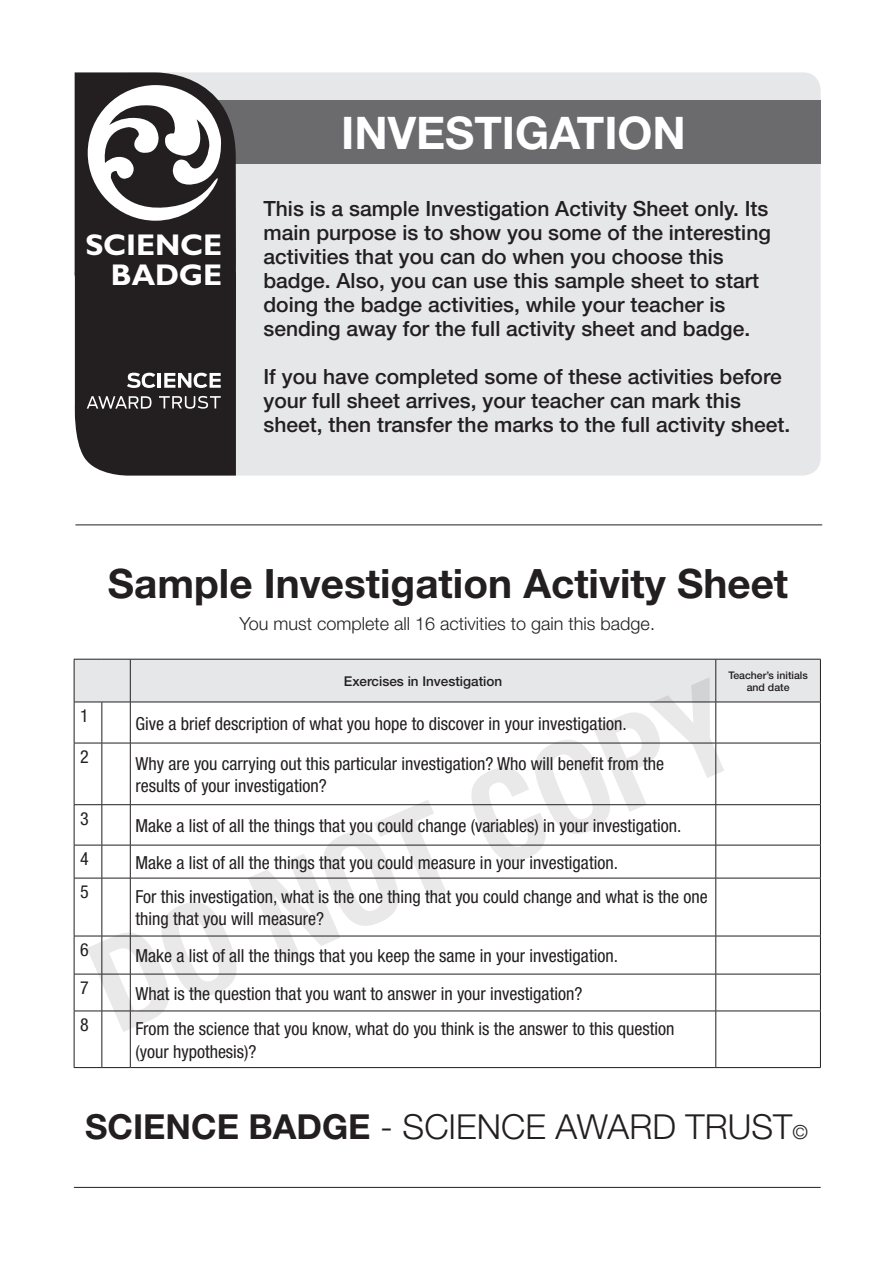
<style>
.page{position:relative;width:893px;height:1263px;background:#fff}
.page>*{position:absolute;margin:0;border:0;box-sizing:border-box;transform-origin:0 0}
.t1{font:700 45px "Helvetica Neue";color:#fff}
.t2{font:700 40.5px "Helvetica Neue";color:#231f20}
.t3{font:300 34.5px "Helvetica Neue";color:#231f20}
.t4{font:700 30px/30px "Gill Sans Std";letter-spacing:-.005em;color:#fff;text-align:right}
.t5{font:500 21px/24px "Helvetica Neue";color:#231f20}
.t6{font:condensed 18px/22.5px "Helvetica Neue";color:#231f20}
.t7{font:300 18px "Helvetica Neue";color:#231f20}
.t8{font:500 13.5px "Helvetica Neue";color:#231f20}
.t9{font:500 10.5px/12px "Helvetica Neue";color:#231f20;text-align:center}
.s1{font-weight:700}
.s2{font-size:19.5px}
</style>
<div class="page">
<div style="left:112px;top:72px;width:709px;height:404px;background:#e6e7e9;border-radius:18px"></div>
<div style="left:180px;top:100px;width:641px;height:63px;background:#6b6b6e"></div>
<hr style="left:820px;top:659px;width:1px;height:43px;background:#231f20">
<hr style="left:820px;top:702px;width:1px;height:41px;background:#231f20">
<hr style="left:716px;top:743px;width:105px;height:1px;background:#231f20">
<hr style="left:820px;top:743px;width:1px;height:61px;background:#231f20">
<hr style="left:716px;top:804px;width:105px;height:1px;background:#231f20">
<hr style="left:820px;top:805px;width:1px;height:40px;background:#231f20">
<hr style="left:716px;top:845px;width:105px;height:1px;background:#231f20">
<hr style="left:820px;top:845px;width:1px;height:33px;background:#231f20">
<hr style="left:716px;top:878px;width:105px;height:1px;background:#231f20">
<hr style="left:820px;top:878px;width:1px;height:58px;background:#231f20">
<hr style="left:716px;top:936px;width:105px;height:1px;background:#231f20">
<hr style="left:820px;top:936px;width:1px;height:38px;background:#231f20">
<hr style="left:716px;top:974px;width:105px;height:1px;background:#231f20">
<hr style="left:820px;top:974px;width:1px;height:37px;background:#231f20">
<hr style="left:716px;top:1011px;width:105px;height:1px;background:#231f20">
<hr style="left:820px;top:1011px;width:1px;height:56px;background:#231f20">
<hr style="left:716px;top:1067px;width:105px;height:1px;background:#231f20">
<hr style="left:74px;top:702px;width:1px;height:41px;background:#231f20">
<div style="left:74px;top:659px;width:746px;height:44px;background:#e6e7e9"></div>
<hr style="left:74px;top:743px;width:1px;height:61px;background:#231f20">
<svg style="left:74px;top:743px;width:13px;height:1px"></svg>
<hr style="left:74px;top:805px;width:1px;height:40px;background:#231f20">
<svg style="left:74px;top:804px;width:13px;height:1px"></svg>
<hr style="left:74px;top:845px;width:1px;height:33px;background:#231f20">
<svg style="left:74px;top:845px;width:13px;height:1px"></svg>
<hr style="left:74px;top:878px;width:1px;height:58px;background:#231f20">
<svg style="left:74px;top:878px;width:13px;height:1px"></svg>
<hr style="left:74px;top:936px;width:1px;height:38px;background:#231f20">
<svg style="left:74px;top:936px;width:13px;height:1px"></svg>
<hr style="left:74px;top:974px;width:1px;height:37px;background:#231f20">
<svg style="left:74px;top:974px;width:13px;height:1px"></svg>
<hr style="left:74px;top:1011px;width:1px;height:56px;background:#231f20">
<svg style="left:74px;top:1011px;width:13px;height:1px"></svg>
<hr style="left:102px;top:1011px;width:1px;height:56px;background:#231f20">
<hr style="left:130px;top:1011px;width:1px;height:56px;background:#231f20">
<hr style="left:715px;top:1011px;width:1px;height:56px;background:#231f20">
<svg style="left:74px;top:1067px;width:56px;height:1px"></svg>
<hr style="left:130px;top:1067px;width:586px;height:1px;background:#231f20">
<svg style="left:75px;top:72px;width:161px;height:404px;background:#484546"></svg>
<hr style="left:75px;top:524px;width:747px;height:1px;background:#231f20">
<hr style="left:74px;top:1187px;width:747px;height:1px;background:#231f20">
<svg style="left:87px;top:677px;width:637px;height:355px"></svg>
<h3 class="t4" style="left:85px;top:230px;width:138px">SCIENCE<br>BADGE</h3>
<h1 class="t1" style="left:341px;top:105px;width:346px">INVESTIGATION</h1>
<p class="t5" style="left:263px;top:196px;width:509px">This is a sample Investigation Activity Sheet only. Its main purpose is to show you some of the interesting activities that you can do when you choose this badge. Also, you can use this sample sheet to start doing the badge activities, while your teacher is sending away for the full activity sheet and badge.</p>
<p class="t5" style="left:263px;top:364px;width:528px">If you have completed some of these activities before your full sheet arrives, your teacher can mark this sheet, then transfer the marks to the full activity sheet.</p>
<h2 class="t2" style="left:108px;top:559px;width:682px">Sample Investigation Activity Sheet</h2>
<p class="t7" style="left:240px;top:612px;width:417px">You must complete all 16 activities to gain this badge.</p>
<p class="t6" style="left:80px;top:704px;width:10px">1</p>
<p class="t8" style="left:344px;top:673px;width:160px">Exercises in Investigation</p>
<p class="t9" style="left:728px;top:669px;width:81px">Teacher’s initials and date</p>
<p class="t6" style="left:135px;top:712px;width:493px">Give a brief description of what you hope to discover in your investigation.</p>
<p class="t6" style="left:80px;top:745px;width:10px">2</p>
<p class="t6" style="left:135px;top:752px;width:530px">Why are you carrying out this particular investigation? Who will benefit from the results of your investigation?</p>
<p class="t6" style="left:80px;top:807px;width:10px">3</p>
<p class="t6" style="left:135px;top:814px;width:547px">Make a list of all the things that you could change (variables) in your investigation.</p>
<p class="t6" style="left:80px;top:847px;width:10px">4</p>
<p class="t6" style="left:135px;top:851px;width:484px">Make a list of all the things that you could measure in your investigation.</p>
<p class="t6" style="left:80px;top:880px;width:10px">5</p>
<p class="t6" style="left:135px;top:885px;width:574px">For this investigation, what is the one thing that you could change and what is the one thing that you will measure?</p>
<p class="t6" style="left:80px;top:938px;width:10px">6</p>
<p class="t6" style="left:135px;top:944px;width:484px">Make a list of all the things that you keep the same in your investigation.</p>
<p class="t6" style="left:80px;top:976px;width:10px">7</p>
<p class="t6" style="left:135px;top:982px;width:448px">What is the question that you want to answer in your investigation?</p>
<p class="t6" style="left:80px;top:1013px;width:10px">8</p>
<p class="t6" style="left:135px;top:1017px;width:540px">From the science that you know, what do you think is the answer to this question (your hypothesis)?</p>
<h3 class="t3" style="left:85px;top:1105px;width:724px"><span class="s1">SCIENCE BADGE</span> - SCIENCE AWARD TRUST<span class="s2">©</span></h3>
</div>
